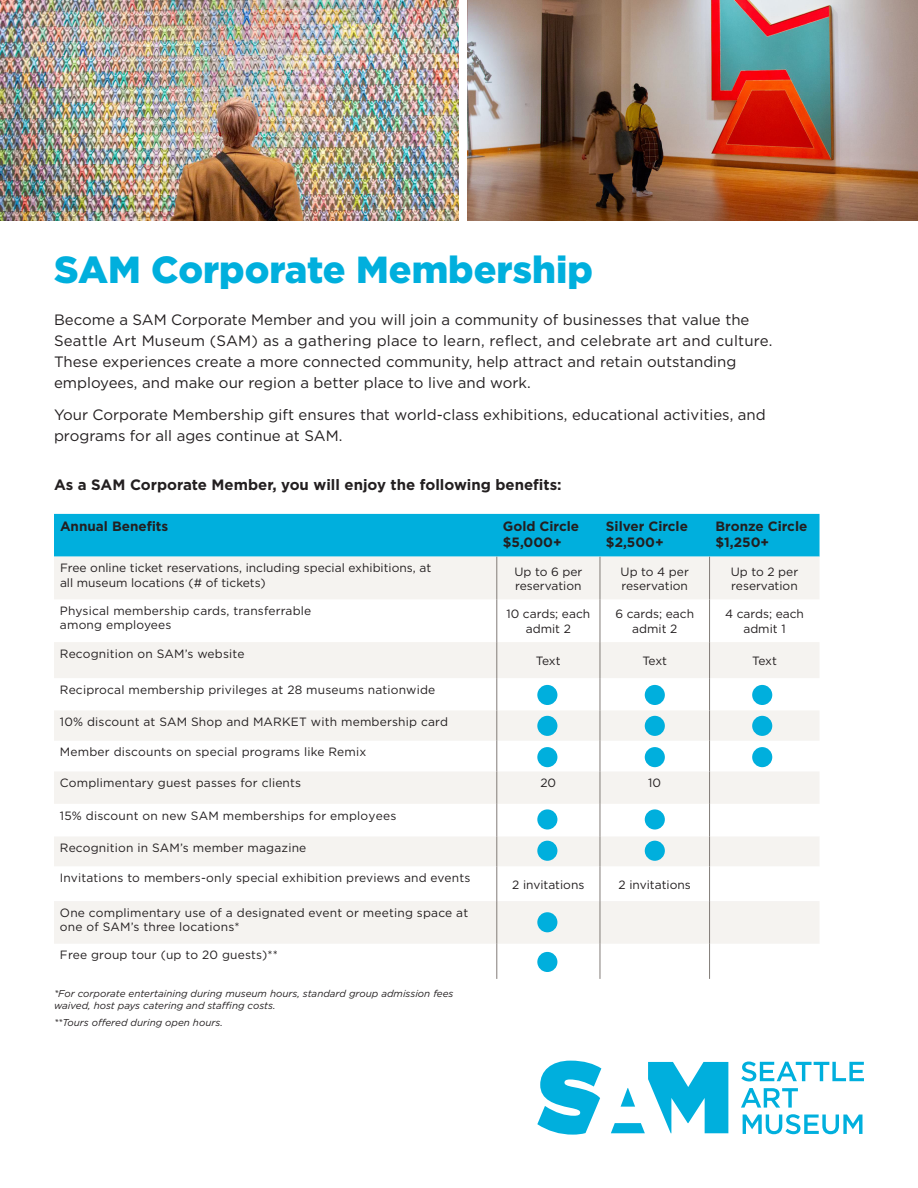
<style>
.page{position:relative;width:918px;height:1188px;background:#fff}
.page>*{position:absolute;margin:0;border:0;box-sizing:border-box;transform-origin:0 0}
.t1{font:900 37.65px "Gotham";color:#00afdd}
.t2{font:15px/21px "Gotham";color:#231f20}
.t3{font:700 15px "Gotham";color:#231f20}
.t4{font:700 13.5px "Gotham";color:#231f20}
.t5{font:12px/14.4px "Gotham";letter-spacing:.015em;color:#231f20}
.t6{font:italic 9.9px/11.9px "Gotham";color:#231f20}
</style>
<div class="page">
<img style="left:468px;top:0;width:450px;height:220px">
<img style="left:0;top:0;width:459px;height:220px">
<svg style="left:741px;top:1062px;width:123px;height:19px"></svg>
<svg style="left:741px;top:1088px;width:57px;height:20px"></svg>
<svg style="left:743px;top:1114px;width:119px;height:20px"></svg>
<svg style="left:537px;top:1061px;width:64px;height:74px"></svg>
<svg style="left:611px;top:1062px;width:117px;height:71px"></svg>
<div style="left:54px;top:514px;width:766px;height:43px;background:#00afdd"></div>
<svg style="left:54px;top:557px;width:765px;height:247px;fill:#f5f3f0"></svg>
<svg style="left:54px;top:804px;width:765px;height:175px"></svg>
<hr style="left:497px;top:557px;width:1px;height:42px;background:#817b77">
<hr style="left:600px;top:557px;width:1px;height:42px;background:#817b77">
<hr style="left:709px;top:557px;width:1px;height:42px;background:#817b77">
<hr style="left:497px;top:599px;width:1px;height:43px;background:#817b77">
<hr style="left:600px;top:599px;width:1px;height:43px;background:#817b77">
<hr style="left:709px;top:599px;width:1px;height:43px;background:#817b77">
<hr style="left:497px;top:642px;width:1px;height:36px;background:#817b77">
<hr style="left:600px;top:642px;width:1px;height:36px;background:#817b77">
<hr style="left:709px;top:642px;width:1px;height:36px;background:#817b77">
<hr style="left:497px;top:678px;width:1px;height:32px;background:#817b77">
<hr style="left:600px;top:678px;width:1px;height:32px;background:#817b77">
<hr style="left:709px;top:678px;width:1px;height:32px;background:#817b77">
<hr style="left:497px;top:710px;width:1px;height:31px;background:#817b77">
<hr style="left:600px;top:710px;width:1px;height:31px;background:#817b77">
<hr style="left:709px;top:710px;width:1px;height:31px;background:#817b77">
<hr style="left:497px;top:741px;width:1px;height:30px;background:#817b77">
<hr style="left:600px;top:741px;width:1px;height:30px;background:#817b77">
<hr style="left:709px;top:741px;width:1px;height:30px;background:#817b77">
<hr style="left:497px;top:771px;width:1px;height:33px;background:#817b77">
<hr style="left:600px;top:771px;width:1px;height:33px;background:#817b77">
<hr style="left:709px;top:771px;width:1px;height:33px;background:#817b77">
<hr style="left:497px;top:804px;width:1px;height:32px;background:#817b77">
<hr style="left:600px;top:804px;width:1px;height:32px;background:#817b77">
<hr style="left:709px;top:804px;width:1px;height:32px;background:#817b77">
<hr style="left:497px;top:836px;width:1px;height:31px;background:#817b77">
<hr style="left:600px;top:836px;width:1px;height:31px;background:#817b77">
<hr style="left:709px;top:836px;width:1px;height:31px;background:#817b77">
<hr style="left:497px;top:867px;width:1px;height:34px;background:#817b77">
<hr style="left:600px;top:867px;width:1px;height:34px;background:#817b77">
<hr style="left:709px;top:867px;width:1px;height:34px;background:#817b77">
<hr style="left:497px;top:901px;width:1px;height:43px;background:#817b77">
<hr style="left:600px;top:901px;width:1px;height:43px;background:#817b77">
<hr style="left:709px;top:901px;width:1px;height:43px;background:#817b77">
<hr style="left:497px;top:944px;width:1px;height:35px;background:#817b77">
<hr style="left:600px;top:944px;width:1px;height:35px;background:#817b77">
<hr style="left:709px;top:944px;width:1px;height:35px;background:#817b77">
<div style="left:537px;top:685px;width:20px;height:20px;background:#00afdd;border-radius:50%"></div>
<div style="left:537px;top:716px;width:20px;height:20px;background:#00afdd;border-radius:50%"></div>
<div style="left:537px;top:747px;width:20px;height:20px;background:#00afdd;border-radius:50%"></div>
<div style="left:537px;top:809px;width:20px;height:21px;background:#00afdd;border-radius:50%"></div>
<div style="left:537px;top:912px;width:20px;height:20px;background:#00afdd;border-radius:50%"></div>
<div style="left:537px;top:841px;width:20px;height:20px;background:#00afdd;border-radius:50%"></div>
<div style="left:537px;top:952px;width:20px;height:20px;background:#00afdd;border-radius:50%"></div>
<div style="left:645px;top:685px;width:20px;height:20px;background:#00afdd;border-radius:50%"></div>
<div style="left:645px;top:716px;width:20px;height:20px;background:#00afdd;border-radius:50%"></div>
<div style="left:645px;top:747px;width:20px;height:20px;background:#00afdd;border-radius:50%"></div>
<div style="left:645px;top:809px;width:20px;height:21px;background:#00afdd;border-radius:50%"></div>
<div style="left:645px;top:841px;width:20px;height:20px;background:#00afdd;border-radius:50%"></div>
<div style="left:752px;top:685px;width:20px;height:20px;background:#00afdd;border-radius:50%"></div>
<div style="left:752px;top:716px;width:20px;height:20px;background:#00afdd;border-radius:50%"></div>
<div style="left:752px;top:747px;width:20px;height:20px;background:#00afdd;border-radius:50%"></div>
<p class="t1" style="left:54px;top:244px;width:540px">SAM Corporate Membership</p>
<p class="t2" style="left:54px;top:309px;width:720px">Become a SAM Corporate Member and you will join a community of businesses that value the Seattle Art Museum (SAM) as a gathering place to learn, reflect, and celebrate art and culture.<br>These experiences create a more connected community, help attract and retain outstanding employees, and make our region a better place to live and work.</p>
<p class="t2" style="left:54px;top:403px;width:713px">Your Corporate Membership gift ensures that world-class exhibitions, educational activities, and programs for all ages continue at SAM.</p>
<p class="t3" style="left:54px;top:475px;width:509px">As a SAM Corporate Member, you will enjoy the following benefits:</p>
<p class="t4" style="left:60px;top:517px;width:110px">Annual Benefits</p>
<p class="t4" style="left:503px;top:517px;width:78px">Gold Circle</p>
<p class="t4" style="left:503px;top:533px;width:61px">$5,000+</p>
<p class="t4" style="left:606px;top:517px;width:83px">Silver Circle</p>
<p class="t4" style="left:606px;top:533px;width:59px">$2,500+</p>
<p class="t4" style="left:716px;top:517px;width:93px">Bronze Circle</p>
<p class="t4" style="left:716px;top:533px;width:55px">$1,250+</p>
<p class="t5" style="left:60px;top:561px;width:373px">Free online ticket reservations, including special exhibitions, at all museum locations (# of tickets)</p>
<p class="t5" style="left:514px;top:564px;width:69px">Up to 6 per reservation</p>
<p class="t5" style="left:621px;top:564px;width:70px">Up to 4 per reservation</p>
<p class="t5" style="left:731px;top:564px;width:69px">Up to 2 per reservation</p>
<p class="t5" style="left:60px;top:603px;width:253px">Physical membership cards, transferrable among employees</p>
<p class="t5" style="left:506px;top:607px;width:85px;text-align:center">10 cards; each admit 2</p>
<p class="t5" style="left:615px;top:607px;width:80px;text-align:center">6 cards; each admit 2</p>
<p class="t5" style="left:725px;top:607px;width:80px;text-align:center">4 cards; each admit 1</p>
<p class="t5" style="left:60px;top:646px;width:186px">Recognition on SAM’s website</p>
<p class="t5" style="left:536px;top:653px;width:26px">Text</p>
<p class="t5" style="left:642px;top:653px;width:26px">Text</p>
<p class="t5" style="left:752px;top:653px;width:26px">Text</p>
<p class="t5" style="left:60px;top:682px;width:377px">Reciprocal membership privileges at 28 museums nationwide</p>
<p class="t5" style="left:60px;top:714px;width:390px">10% discount at SAM Shop and MARKET with membership card</p>
<p class="t5" style="left:60px;top:745px;width:308px">Member discounts on special programs like Remix</p>
<p class="t5" style="left:60px;top:775px;width:243px">Complimentary guest passes for clients</p>
<p class="t5" style="left:540px;top:775px;width:17px">20</p>
<p class="t5" style="left:648px;top:775px;width:14px">10</p>
<p class="t5" style="left:60px;top:808px;width:338px">15% discount on new SAM memberships for employees</p>
<p class="t5" style="left:60px;top:840px;width:248px">Recognition in SAM’s member magazine</p>
<p class="t5" style="left:60px;top:870px;width:412px">Invitations to members-only special exhibition previews and events</p>
<p class="t5" style="left:512px;top:877px;width:74px">2 invitations</p>
<p class="t5" style="left:619px;top:877px;width:74px">2 invitations</p>
<p class="t5" style="left:60px;top:905px;width:410px">One complimentary use of a designated event or meeting space at one of SAM’s three locations*</p>
<p class="t5" style="left:60px;top:948px;width:219px">Free group tour (up to 20 guests)**</p>
<p class="t6" style="left:54px;top:988px;width:401px">*For corporate entertaining during museum hours, standard group admission fees waived, host pays catering and staffing costs.</p>
<p class="t6" style="left:54px;top:1017px;width:170px">**Tours offered during open hours.</p>
</div>
